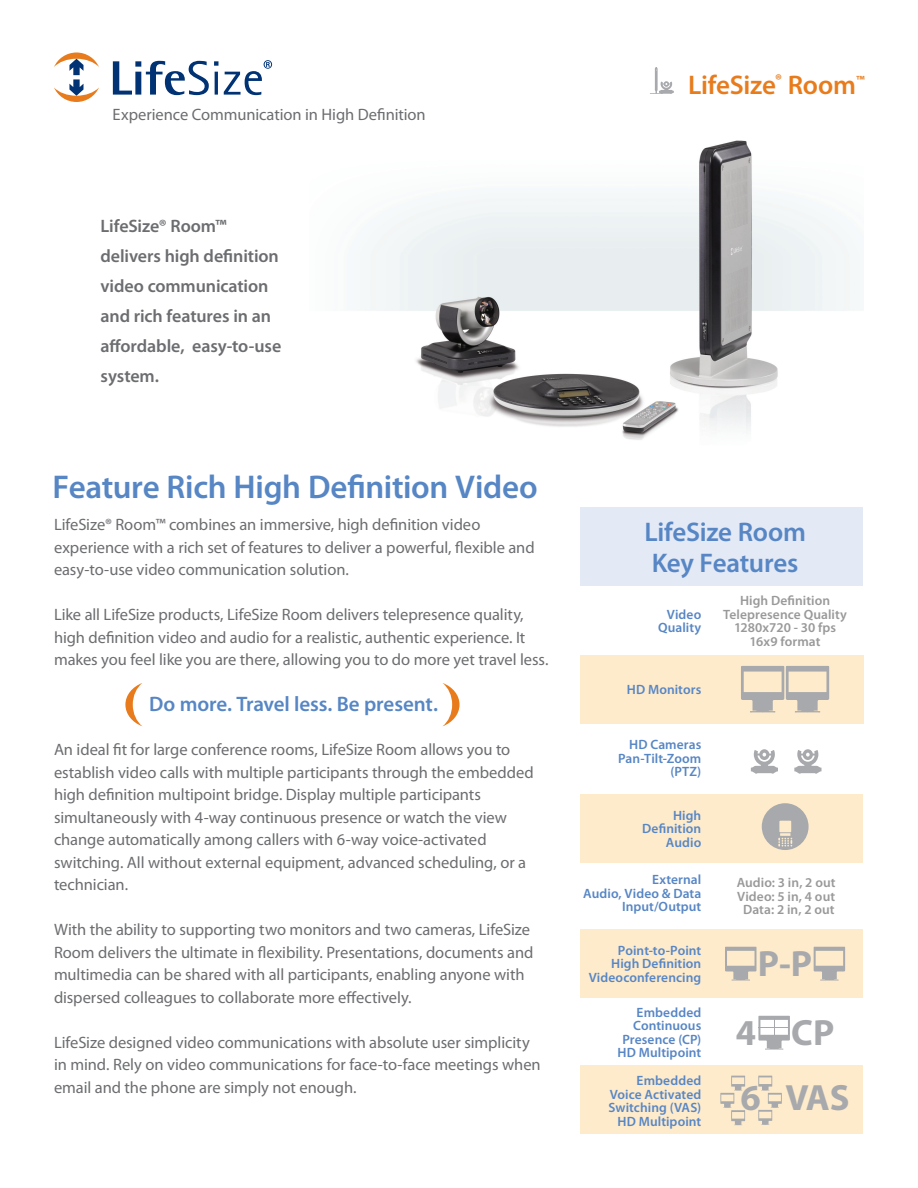
<style>
.page{position:relative;width:918px;height:1188px;background:#fff}
.page>*{position:absolute;margin:0;border:0;box-sizing:border-box;transform-origin:0 0}
.t1{font:700 36.6px "Myriad";color:#a7a9ac}
._02_Header_A__front{font:600 33px "Myriad Pro";letter-spacing:-.01em;color:#5786c5}
._02_Header_A__front-2{font:600 27px "Myriad Pro";letter-spacing:-.01em;color:#5786c5}
._01_Page_Title__fron{font:600 27px "Myriad Pro";letter-spacing:-.01em;color:#e87c1d}
._02_Header_A__front-3{font:600 21px "Myriad Pro";letter-spacing:-.005em;color:#5786c5}
._04_Callout_Text__fr{font:600 18px/30px "Myriad Pro";letter-spacing:-.005em;color:#6c6d70}
._03_Body_Copy_A__fro{font:16.5px/22.5px "Myriad Pro";letter-spacing:-.005em;color:#6c6d70}
._06_Header_B__front{font:600 13.5px/13.5px "Myriad Pro";letter-spacing:.005em;color:#5786c5}
._06_Header_B__front-2{font:600 13.5px "Myriad Pro";letter-spacing:.005em;color:#999}
</style>
<div class="page">
<svg style="left:125px;top:683px;width:17px;height:43px"></svg>
<svg style="left:443px;top:683px;width:17px;height:43px"></svg>
<svg style="left:650px;top:67px;width:24px;height:27px"></svg>
<div style="left:580px;top:794px;width:283px;height:68px;background:#feebcb"></div>
<div style="left:580px;top:1066px;width:283px;height:68px;background:#feebcb"></div>
<div style="left:580px;top:507px;width:283px;height:78px;background:#e3e9f5"></div>
<div style="left:580px;top:655px;width:284px;height:69px;background:#feebcb"></div>
<div style="left:580px;top:929px;width:283px;height:69px;background:#feebcb"></div>
<svg style="left:758px;top:1016px;width:32px;height:34px"></svg>
<svg style="left:758px;top:1076px;width:24px;height:49px"></svg>
<svg style="left:720px;top:1076px;width:25px;height:49px"></svg>
<svg style="left:814px;top:947px;width:31px;height:34px"></svg>
<svg style="left:725px;top:947px;width:31px;height:34px"></svg>
<svg style="left:741px;top:666px;width:88px;height:46px"></svg>
<svg style="left:751px;top:749px;width:27px;height:25px"></svg>
<svg style="left:794px;top:749px;width:28px;height:25px"></svg>
<svg style="left:762px;top:803px;width:47px;height:47px"></svg>
<img style="left:362px;top:140px;width:495px;height:300px">
<svg style="left:54px;top:53px;width:45px;height:49px"></svg>
<svg style="left:113px;top:61px;width:105px;height:34px"></svg>
<svg style="left:224px;top:60px;width:48px;height:35px"></svg>
<p class="_03_Body_Copy_A__fro" style="left:113px;top:103px;width:315px">Experience Communication in High Definition</p>
<p class="_01_Page_Title__fron" style="left:688px;top:68px;width:178px">LifeSize<sup>®</sup> Room<sup>™</sup></p>
<p class="_04_Callout_Text__fr" style="left:100px;top:210px;width:182px">LifeSize® Room™ delivers high definition video communication and rich features in an affordable, easy-to-use system.</p>
<p class="_02_Header_A__front" style="left:53px;top:466px;width:487px">Feature Rich High Definition Video</p>
<p class="_03_Body_Copy_A__fro" style="left:54px;top:513px;width:482px">LifeSize® Room™ combines an immersive, high definition video experience with a rich set of features to deliver a powerful, flexible and easy-to-use video communication solution.</p>
<p class="_03_Body_Copy_A__fro" style="left:54px;top:603px;width:496px">Like all LifeSize products, LifeSize Room delivers telepresence quality, high definition video and audio for a realistic, authentic experience. It makes you feel like you are there, allowing you to do more yet travel less.</p>
<p class="_02_Header_A__front-3" style="left:149px;top:691px;width:290px">Do more. Travel less. Be present.</p>
<p class="_03_Body_Copy_A__fro" style="left:54px;top:738px;width:481px">An ideal fit for large conference rooms, LifeSize Room allows you to establish video calls with multiple participants through the embedded high definition multipoint bridge. Display multiple participants simultaneously with 4-way continuous presence or watch the view change automatically among callers with 6-way voice-activated switching. All without external equipment, advanced scheduling, or a technician.</p>
<p class="_03_Body_Copy_A__fro" style="left:54px;top:918px;width:481px">With the ability to supporting two monitors and two cameras, LifeSize Room delivers the ultimate in flexibility. Presentations, documents and multimedia can be shared with all participants, enabling anyone with dispersed colleagues to collaborate more effectively.</p>
<p class="_03_Body_Copy_A__fro" style="left:54px;top:1031px;width:488px">LifeSize designed video communications with absolute user simplicity in mind. Rely on video communications for face-to-face meetings when email and the phone are simply not enough.</p>
<p class="_02_Header_A__front-2" style="left:644px;top:514px;width:163px">LifeSize Room</p>
<p class="_02_Header_A__front-2" style="left:652px;top:546px;width:148px">Key Features</p>
<p class="_06_Header_B__front" style="left:667px;top:607px;width:36px">Video</p>
<p class="_06_Header_B__front" style="left:658px;top:621px;width:45px">Quality</p>
<p class="_06_Header_B__front-2" style="left:740px;top:592px;width:92px">High Definition</p>
<p class="_06_Header_B__front-2" style="left:723px;top:606px;width:125px">Telepresence Quality</p>
<p class="_06_Header_B__front-2" style="left:734px;top:619px;width:104px">1280x720 - 30 fps</p>
<p class="_06_Header_B__front-2" style="left:750px;top:633px;width:73px">16x9 format</p>
<p class="_06_Header_B__front" style="left:627px;top:683px;width:76px">HD Monitors</p>
<p class="_06_Header_B__front" style="left:629px;top:738px;width:74px">HD Cameras</p>
<p class="_06_Header_B__front" style="left:618px;top:751px;width:85px">Pan-Tilt-Zoom</p>
<p class="_06_Header_B__front" style="left:670px;top:765px;width:32px">(PTZ)</p>
<p class="_06_Header_B__front" style="left:673px;top:808px;width:30px">High</p>
<p class="_06_Header_B__front" style="left:642px;top:822px;width:61px">Definition</p>
<p class="_06_Header_B__front" style="left:666px;top:835px;width:37px">Audio</p>
<p class="_06_Header_B__front" style="left:652px;top:873px;width:51px">External</p>
<p class="_06_Header_B__front" style="left:583px;top:886px;width:120px">Audio, Video &amp; Data</p>
<p class="_06_Header_B__front" style="left:622px;top:900px;width:81px">Input/Output</p>
<p class="_06_Header_B__front" style="left:618px;top:943px;width:85px">Point-to-Point</p>
<p class="_06_Header_B__front" style="left:611px;top:957px;width:92px">High Definition</p>
<p class="_06_Header_B__front" style="left:589px;top:970px;width:114px">Videoconferencing</p>
<p class="_06_Header_B__front" style="left:633px;top:1005px;width:70px">Embedded<br>Continuous</p>
<p class="_06_Header_B__front" style="left:622px;top:1032px;width:80px">Presence (CP)</p>
<p class="_06_Header_B__front" style="left:618px;top:1045px;width:85px">HD Multipoint</p>
<p class="_06_Header_B__front" style="left:610px;top:1073px;width:93px;text-align:right">Embedded<br>Voice Activated</p>
<p class="_06_Header_B__front" style="left:609px;top:1100px;width:94px">Switching (VAS)</p>
<p class="_06_Header_B__front" style="left:618px;top:1114px;width:85px">HD Multipoint</p>
<p class="_06_Header_B__front-2" style="left:737px;top:874px;width:100px">Audio: 3 in, 2 out</p>
<p class="_06_Header_B__front-2" style="left:737px;top:888px;width:100px">Video: 5 in, 4 out</p>
<p class="_06_Header_B__front-2" style="left:743px;top:901px;width:93px">Data: 2 in, 2 out</p>
<p class="t1" style="left:758px;top:945px;width:56px">P-P</p>
<p class="t1" style="left:736px;top:1014px;width:100px">4 CP</p>
<p class="t1" style="left:741px;top:1079px;width:111px">6 VAS</p>
</div>
